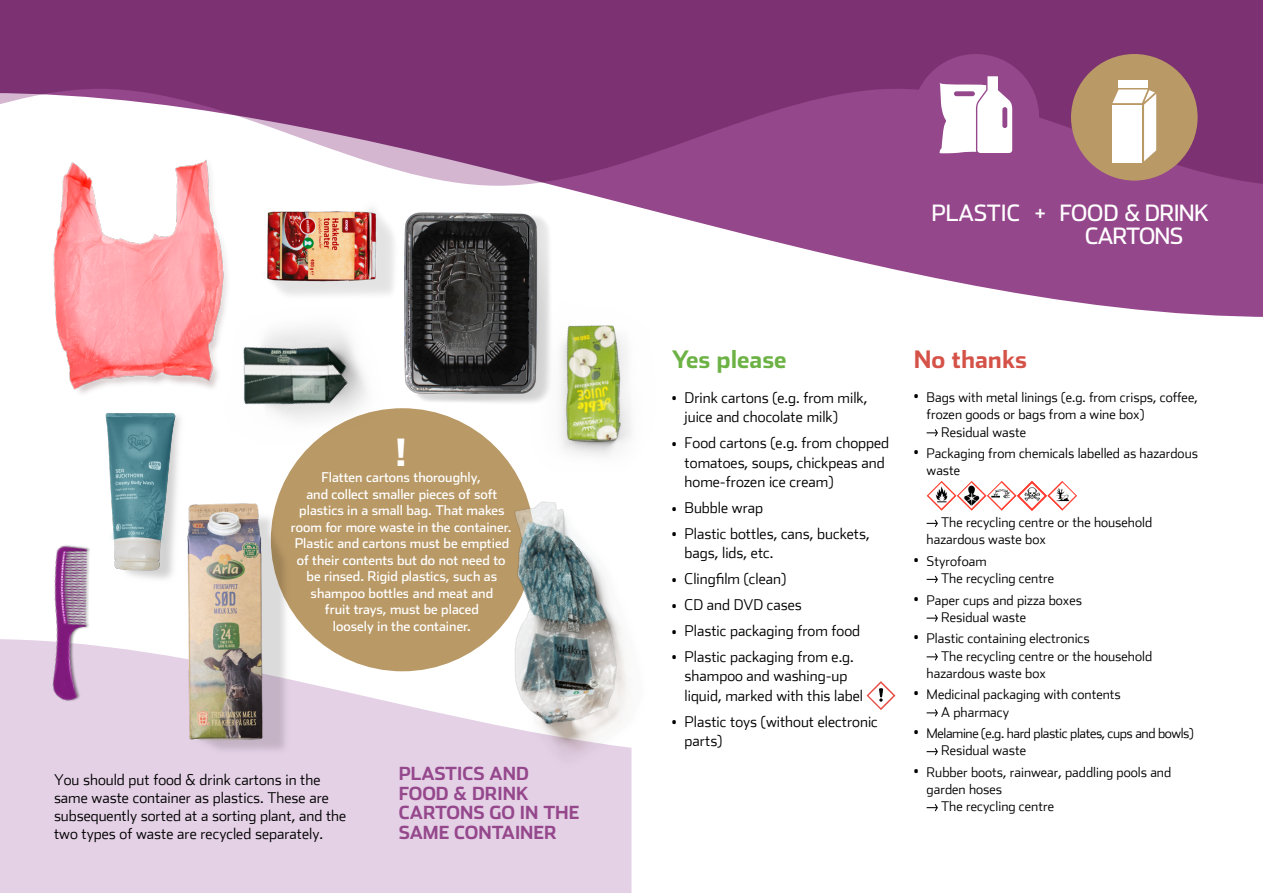
<style>
.page{position:relative;width:1263px;height:893px;background:#fff}
.page>*{position:absolute;margin:0;border:0;box-sizing:border-box;transform-origin:0 0}
.t1{font:700 37.5px "Stainless";color:#fff}
.t2{font:700 24px "Stainless";color:#6cb245}
.t3{font:700 24px "Stainless";color:#d45248}
.t4{font:22.5px/22.5px "Stainless";letter-spacing:-.03em;color:#fff;text-align:center}
.t5{font:22.5px "Stainless";color:#fff}
.t6{font:700 18px/19.5px "Stainless";color:#95478c}
.t7{font:300 15px/19.5px "Stainless";color:#000}
.t8{font:300 13.5px/17.2px "Stainless";color:#000}
.t9{font:13.5px/16.5px "Stainless";color:#fff;text-align:center}
.t10{font:300 13.5px/17.2px "Stainless";letter-spacing:-.03em;color:#000}
.s1{font-size:10.5px}
</style>
<div class="page">
<div style="left:0;top:639px;width:631px;height:254px;background:#e4d1e6"></div>
<svg style="left:556px;top:186px;width:707px;height:131px;fill:#95478c"></svg>
<svg style="left:0;top:0;width:1263px;height:186px;background:#8c4883"></svg>
<div style="left:271px;top:408px;width:263px;height:263px;background:#b99966;border-radius:50%"></div>
<img style="left:35px;top:131px;width:204px;height:263px">
<img style="left:410px;top:510px;width:222px;height:284px">
<img style="left:275px;top:499px;width:23px;height:264px">
<img style="left:182px;top:503px;width:93px;height:260px">
<img style="left:472px;top:275px;width:234px;height:235px">
<img style="left:0;top:545px;width:152px;height:190px">
<img style="left:267px;top:208px;width:138px;height:24px">
<img style="left:165px;top:232px;width:240px;height:267px">
<img style="left:115px;top:410px;width:69px;height:178px">
<img style="left:102px;top:410px;width:76px;height:168px">
<img style="left:551px;top:210px;width:17px;height:207px">
<img style="left:405px;top:212px;width:146px;height:206px">
<svg style="left:927px;top:429px;width:11px;height:8px"></svg>
<svg style="left:927px;top:519px;width:11px;height:8px"></svg>
<svg style="left:927px;top:575px;width:11px;height:8px"></svg>
<svg style="left:927px;top:614px;width:11px;height:8px"></svg>
<svg style="left:927px;top:653px;width:11px;height:8px"></svg>
<svg style="left:927px;top:709px;width:11px;height:8px"></svg>
<svg style="left:927px;top:748px;width:11px;height:8px"></svg>
<svg style="left:927px;top:804px;width:11px;height:8px"></svg>
<img style="left:927px;top:481px;width:150px;height:30px">
<div style="left:1017px;top:481px;width:30px;height:30px;border:2px solid #ff3f31;border-radius:50%"></div>
<svg style="left:866px;top:681px;width:29px;height:29px"></svg>
<div style="left:1071px;top:54px;width:126px;height:127px;background:#b99966;border-radius:63px"></div>
<svg style="left:1071px;top:180px;width:22px;height:1px"></svg>
<div style="left:1112px;top:105px;width:30px;height:57px;background:#fff"></div>
<div style="left:1119px;top:80px;width:29px;height:8px;background:#fff"></div>
<svg style="left:1112px;top:89px;width:44px;height:72px"></svg>
<div style="left:912px;top:54px;width:127px;height:127px;background:#95478c;border-radius:63px"></div>
<svg style="left:939px;top:76px;width:73px;height:77px"></svg>
<h1 class="t1" style="left:395px;top:429px;width:15px">!</h1>
<p class="t9" style="left:291px;top:469px;width:222px">Flatten cartons thoroughly,<br>and collect smaller pieces of soft plastics in a small bag. That makes room for more waste in the container.<br>Plastic and cartons must be emptied of their contents but do not need to be rinsed. Rigid plastics, such as shampoo bottles and meat and<br>fruit trays, must be placed<br>loosely in the container.</p>
<p class="t7" style="left:54px;top:770px;width:294px;line-height:18px">You should put food &amp; drink cartons in the same waste container as plastics. These are subsequently sorted at a sorting plant, and the two types of waste are recycled separately.</p>
<p class="t6" style="left:399px;top:764px;width:182px">PLASTICS AND<br>FOOD &amp; DRINK<br>CARTONS GO IN THE<br>SAME CONTAINER</p>
<h3 class="t5" style="left:931px;top:199px;width:116px">PLASTIC +</h3>
<h3 class="t4" style="left:1059px;top:201px;width:151px">FOOD &amp; DRINK<br>CARTONS</h3>
<h2 class="t2" style="left:672px;top:344px;width:116px">Yes please</h2>
<p class="t7" style="left:685px;top:387px;width:184px;text-indent:-13px"><span class="s1">•</span> Drink cartons (e.g. from milk, juice and chocolate milk)</p>
<p class="t7" style="left:685px;top:433px;width:206px;text-indent:-13px"><span class="s1">•</span> Food cartons (e.g. from chopped tomatoes, soups, chickpeas and home-frozen ice cream)</p>
<p class="t7" style="left:672px;top:498px;width:93px"><span class="s1">•</span> Bubble wrap</p>
<p class="t7" style="left:685px;top:524px;width:187px;text-indent:-13px"><span class="s1">•</span> Plastic bottles, cans, buckets, bags, lids, etc.</p>
<p class="t7" style="left:672px;top:569px;width:116px"><span class="s1">•</span> Clingfilm (clean)</p>
<p class="t7" style="left:672px;top:595px;width:131px"><span class="s1">•</span> CD and DVD cases</p>
<p class="t7" style="left:672px;top:621px;width:190px"><span class="s1">•</span> Plastic packaging from food</p>
<p class="t7" style="left:685px;top:647px;width:180px;text-indent:-13px"><span class="s1">•</span> Plastic packaging from e.g. shampoo and washing-up liquid, marked with this label</p>
<p class="t7" style="left:685px;top:711px;width:195px;text-indent:-13px"><span class="s1">•</span> Plastic toys (without electronic parts)</p>
<h2 class="t3" style="left:914px;top:344px;width:115px">No thanks</h2>
<p class="t8" style="left:914px;top:388px;width:285px"><sup>•</sup> Bags with metal linings (e.g. from crisps, coffee,</p>
<p class="t8" style="left:927px;top:406px;width:219px">frozen goods or bags from a wine box)</p>
<p class="t8" style="left:941px;top:423px;width:86px">Residual waste</p>
<p class="t8" style="left:927px;top:444px;width:273px;text-indent:-13px"><sup>•</sup> Packaging from chemicals labelled as hazardous waste</p>
<p class="t8" style="left:926px;top:513px;width:227px;text-indent:15px">The recycling centre or the household hazardous waste box</p>
<p class="t8" style="left:941px;top:552px;width:114px;text-indent:-27px"><sup>•</sup> Styrofoam<br>The recycling centre</p>
<p class="t8" style="left:941px;top:591px;width:142px;text-indent:-27px"><sup>•</sup> Paper cups and pizza boxes<br>Residual waste</p>
<p class="t8" style="left:914px;top:630px;width:177px"><sup>•</sup> Plastic containing electronics</p>
<p class="t8" style="left:941px;top:647px;width:212px">The recycling centre or the household</p>
<p class="t8" style="left:926px;top:664px;width:121px">hazardous waste box</p>
<p class="t8" style="left:941px;top:686px;width:181px;text-indent:-27px"><sup>•</sup> Medicinal packaging with contents<br>A pharmacy</p>
<p class="t10" style="left:941px;top:724px;width:254px;text-indent:-27px"><sup>•</sup> Melamine (e.g. hard plastic plates, cups and bowls)<br>Residual waste</p>
<p class="t8" style="left:914px;top:763px;width:259px"><sup>•</sup> Rubber boots, rainwear, paddling pools and</p>
<p class="t8" style="left:927px;top:780px;width:77px">garden hoses</p>
<p class="t8" style="left:941px;top:798px;width:114px">The recycling centre</p>
</div>
